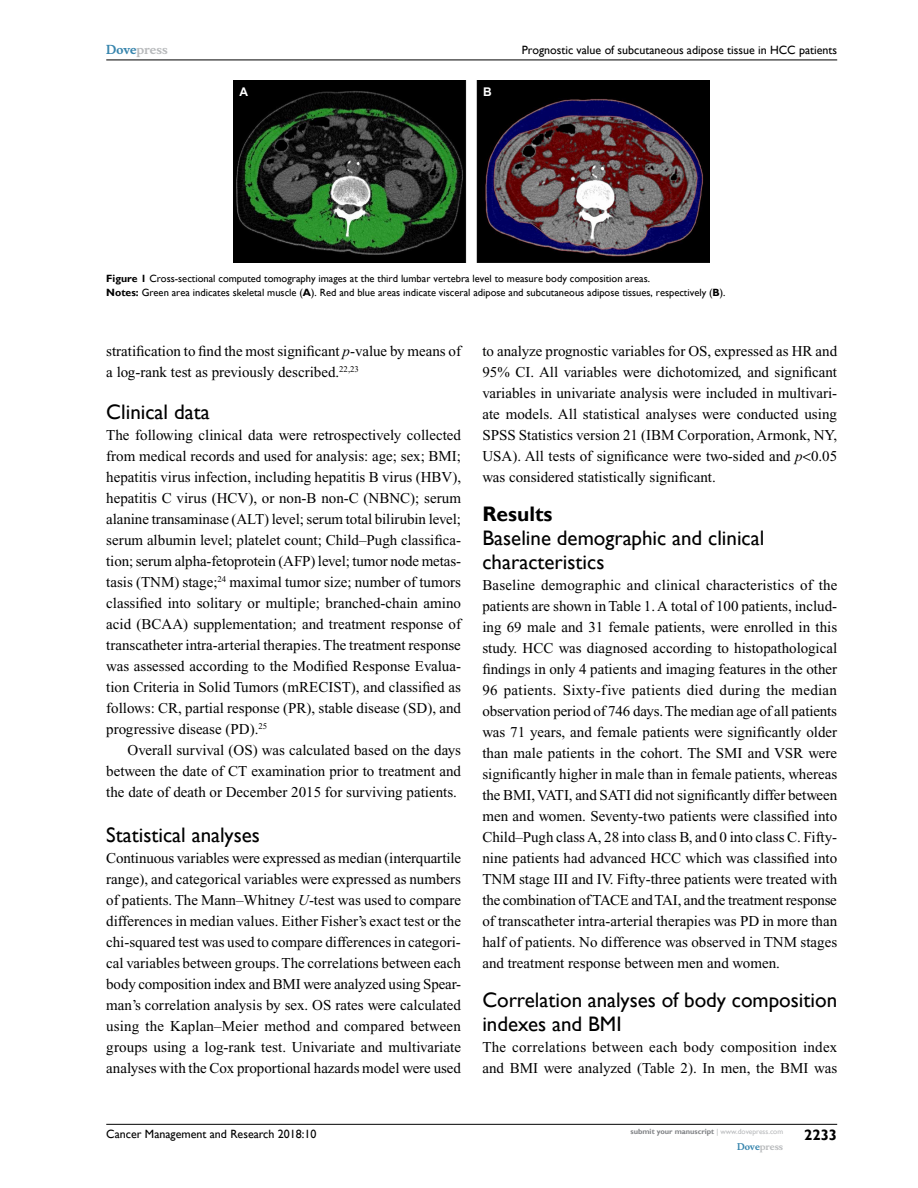
<style>
.page{position:relative;width:918px;height:1188px;background:#fff}
.page>*{position:absolute;margin:0;border:0;box-sizing:border-box;transform-origin:0 0}
.t1{font:21px/24px "Gill Sans";color:#000}
.t2{font:700 21px "Gill Sans";color:#000}
.t3{font:15px/21px "Times New Roman";color:#000;text-align:justify}
.t4{font:700 15px "Gill Sans";color:#000}
.t5{font:12px "Gill Sans";color:#000}
.t6{font:700 12px "Musee";color:#b8babc}
.t7{font:700 12px "Arial";color:#fff}
.t8{font:10.5px/13.5px "Gill Sans";color:#000}
.t9{font:700 9px "Musee";color:#b8babc}
.t10{font:700 7.5px "Gill Sans";color:#808285}
.s1{color:#3785ad}
.s2{font-weight:700}
.s3{font-style:italic}
.s4{font-weight:400;color:#b8babc}
</style>
<div class="page">
<hr style="left:106px;top:1124px;width:731px;height:1px;background:#000">
<hr style="left:106px;top:60px;width:731px;height:1px;background:#000">
<img style="left:234px;top:81px;width:476px;height:182px">
<p class="t6" style="left:106px;top:43px;width:63px"><span class="s1">Dove</span>press</p>
<p class="t7" style="left:239px;top:84px;width:10px">A</p>
<p class="t7" style="left:483px;top:84px;width:10px">B</p>
<p class="t5" style="left:522px;top:43px;width:317px">Prognostic value of subcutaneous adipose tissue in HCC patients</p>
<p class="t8" style="left:106px;top:272px;width:621px"><span class="s2">Figure 1</span> Cross-sectional computed tomography images at the third lumbar vertebra level to measure body composition areas.<br><span class="s2">Notes:</span> Green area indicates skeletal muscle (<span class="s2">A</span>). Red and blue areas indicate visceral adipose and subcutaneous adipose tissues, respectively (<span class="s2">B</span>).</p>
<p class="t3" style="left:106px;top:341px;width:356px">stratification to find the most significant <span class="s3">p</span>-value by means of a log-rank test as previously described.<sup>22,23</sup></p>
<h1 class="t1" style="left:106px;top:400px;width:105px">Clinical data</h1>
<p class="t3" style="left:106px;top:425px;width:356px">The following clinical data were retrospectively collected from medical records and used for analysis: age; sex; BMI; hepatitis virus infection, including hepatitis B virus (HBV), hepatitis C virus (HCV), or non-B non-C (NBNC); serum alanine transaminase (ALT) level; serum total bilirubin level; serum albumin level; platelet count; Child–Pugh classifica&shy;tion; serum alpha-fetoprotein (AFP) level; tumor node metas&shy;tasis (TNM) stage;<sup>24</sup> maximal tumor size; number of tumors classified into solitary or multiple; branched-chain amino acid (BCAA) supplementation; and treatment response of transcatheter intra-arterial therapies. The treatment response was assessed according to the Modified Response Evalua&shy;tion Criteria in Solid Tumors (mRECIST), and classified as follows: CR, partial response (PR), stable disease (SD), and progressive disease (PD).<sup>25</sup></p>
<p class="t3" style="left:106px;top:740px;width:356px;text-indent:21px">Overall survival (OS) was calculated based on the days between the date of CT examination prior to treatment and the date of death or December 2015 for surviving patients.</p>
<h1 class="t1" style="left:106px;top:823px;width:155px">Statistical analyses</h1>
<p class="t3" style="left:106px;top:848px;width:356px">Continuous variables were expressed as median (interquartile range), and categorical variables were expressed as numbers of patients. The Mann–Whitney <span class="s3">U</span>-test was used to compare differences in median values. Either Fisher’s exact test or the chi-squared test was used to compare differences in categori&shy;cal variables between groups. The correlations between each body composition index and BMI were analyzed using Spear&shy;man’s correlation analysis by sex. OS rates were calculated using the Kaplan–Meier method and compared between groups using a log-rank test. Univariate and multivariate analyses with the Cox proportional hazards model were used</p>
<p class="t3" style="left:482px;top:341px;width:356px">to analyze prognostic variables for OS, expressed as HR and 95% CI. All variables were dichotomized, and significant variables in univariate analysis were included in multivari&shy;ate models. All statistical analyses were conducted using SPSS Statistics version 21 (IBM Corporation, Armonk, NY, USA). All tests of significance were two-sided and <span class="s3">p</span> 0.05 was considered statistically significant.</p>
<h1 class="t2" style="left:482px;top:501px;width:72px">Results</h1>
<h1 class="t1" style="left:482px;top:526px;width:284px">Baseline demographic and clinical characteristics</h1>
<p class="t3" style="left:482px;top:575px;width:357px">Baseline demographic and clinical characteristics of the patients are shown in Table 1. A total of 100 patients, includ&shy;ing 69 male and 31 female patients, were enrolled in this study. HCC was diagnosed according to histopathological findings in only 4 patients and imaging features in the other 96 patients. Sixty-five patients died during the median observation period of 746 days. The median age of all patients was 71 years, and female patients were significantly older than male patients in the cohort. The SMI and VSR were significantly higher in male than in female patients, whereas the BMI, VATI, and SATI did not significantly differ between men and women. Seventy-two patients were classified into Child–Pugh class A, 28 into class B, and 0 into class C. Fifty&shy;nine patients had advanced HCC which was classified into TNM stage III and IV. Fifty-three patients were treated with the combination of TACE and TAI, and the treatment response of transcatheter intra-arterial therapies was PD in more than half of patients. No difference was observed in TNM stages and treatment response between men and women.</p>
<h1 class="t1" style="left:482px;top:988px;width:356px">Correlation analyses of body composition indexes and BMI</h1>
<p class="t3" style="left:482px;top:1037px;width:356px">The correlations between each body composition index and BMI were analyzed (Table 2). In men, the BMI was</p>
<p class="t5" style="left:106px;top:1127px;width:212px">Cancer Management and Research 2018:10</p>
<p class="t10" style="left:631px;top:1127px;width:154px">submit your manuscript <span class="s4">| www.dovepress.com</span></p>
<p class="t9" style="left:737px;top:1141px;width:48px"><span class="s1">Dove</span>press</p>
<p class="t4" style="left:804px;top:1126px;width:35px">2233</p>
</div>
